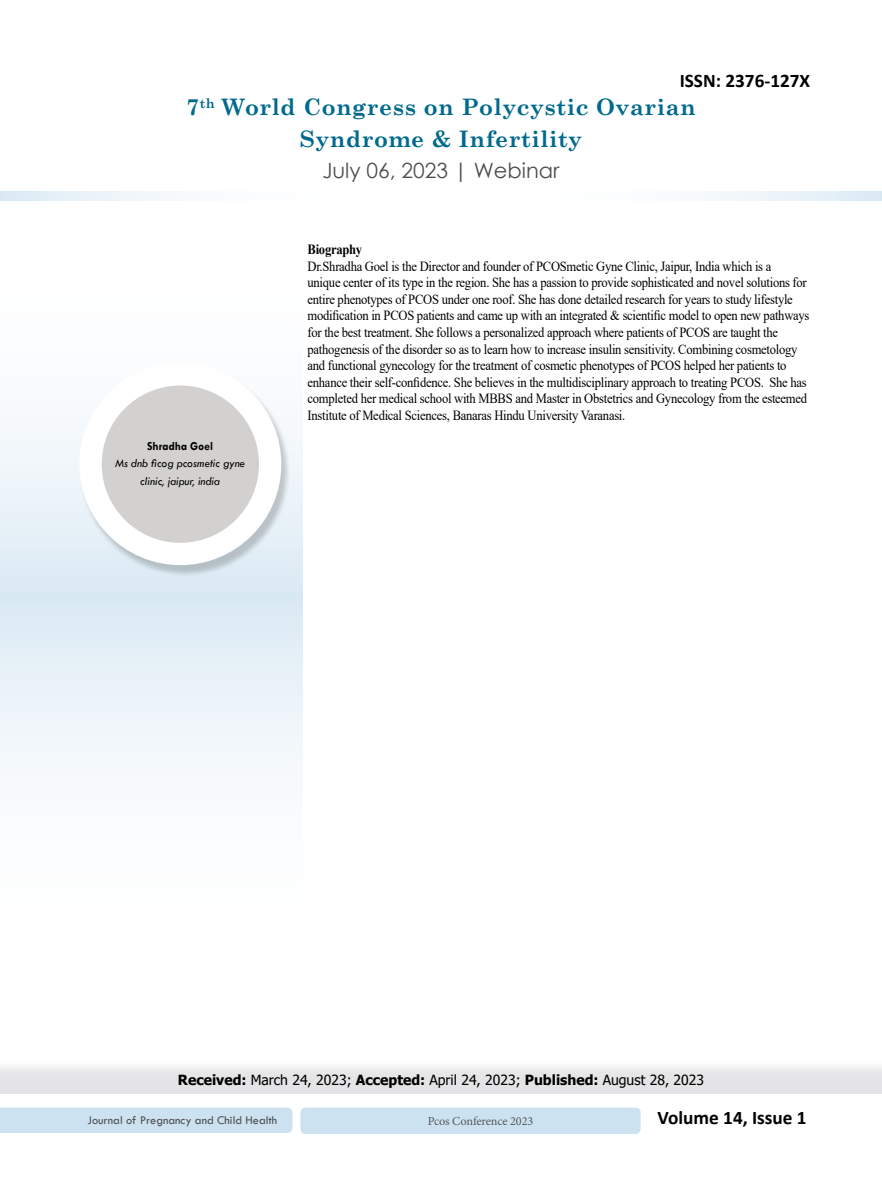
<style>
.page{position:relative;width:882px;height:1197px;background:#fff}
.page>*{position:absolute;margin:0;border:0;box-sizing:border-box;transform-origin:0 0}
.t1{font:700 22.75px/31.5px "Century Schoolbook";letter-spacing:.025em;color:#006a8d;text-align:center}
.t2{font:21px "Century Gothic";color:#4d4d4f}
.t3{font:700 19.25px "Calibri";color:#000}
.t4{font:14px/16.6px "Times New Roman";letter-spacing:-.02em;color:#000;scale:.9 1}
.t5{font:14px "Tahoma";color:#000}
.t6{font:700 14px "Times New Roman";letter-spacing:-.02em;color:#000;scale:.9 1}
.t7{font:italic 12.25px/17.5px "Tw Cen";color:#000;text-align:center;scale:.95 1}
.t8{font:12.25px "Tw Cen";color:#4d4d4f}
.t9{font:12.25px "Minion Pro";letter-spacing:-.01em;color:#58595b}
.t10{font:700 12.25px "Tw Cen";color:#000;scale:.95 1}
.s1{font-weight:700}
</style>
<div class="page">
<div style="left:0;top:1108px;width:292px;height:25px;background:#cce2f0"></div>
<div style="left:301px;top:1108px;width:340px;height:26px;background:#cce2f0;border-radius:5px"></div>
<svg style="left:0;top:192px;width:882px;height:9px"></svg>
<div style="left:0;top:597px;width:302px;height:393px;background:linear-gradient(to bottom,#e1edf6,#fff)"></div>
<div style="left:0;top:205px;width:302px;height:392px;background:linear-gradient(to bottom,#fff,#e1eef6)"></div>
<div style="left:79px;top:365px;width:212px;height:212px;background:#000;opacity:.2"></div>
<div style="left:79px;top:363px;width:202px;height:202px;background:#fff;border-radius:50%"></div>
<div style="left:102px;top:386px;width:157px;height:157px;background:#d2d1cf;border-radius:50%"></div>
<div style="left:0;top:1063px;width:882px;height:31px;background:#e4e4e6"></div>
<h3 class="t3" style="left:680px;top:67px;width:132px">ISSN: 2376-127X</h3>
<h1 class="t1" style="left:186px;top:90px;width:511px">7<sup>th</sup> World Congress on Polycystic Ovarian<br>Syndrome &amp; Infertility</h1>
<h2 class="t2" style="left:322px;top:156px;width:239px">July 06, 2023 | Webinar</h2>
<p class="t10" style="left:147px;top:439px;width:71px">Shradha Goel</p>
<p class="t7" style="left:115px;top:455px;width:138px">Ms dnb ficog pcosmetic gyne clinic, jaipur, india</p>
<p class="t6" style="left:308px;top:239px;width:62px">Biography</p>
<p class="t4" style="left:308px;top:257px;width:559px">Dr.Shradha Goel is the Director and founder of PCOSmetic Gyne Clinic, Jaipur, India which is a<br>unique center of its type in the region. She has a passion to provide sophisticated and novel solutions for entire phenotypes of PCOS under one roof. She has done detailed research for years to study lifestyle modification in PCOS patients and came up with an integrated &amp; scientific model to open new pathways for the best treatment. She follows a personalized approach where patients of PCOS are taught the pathogenesis of the disorder so as to learn how to increase insulin sensitivity. Combining cosmetology and functional gynecology for the treatment of cosmetic phenotypes of PCOS helped her patients to enhance their self-confidence. She believes in the multidisciplinary approach to treating PCOS. She has completed her medical school with MBBS and Master in Obstetrics and Gynecology from the esteemed Institute of Medical Sciences, Banaras Hindu University Varanasi.</p>
<p class="t5" style="left:178px;top:1070px;width:528px"><span class="s1">Received:</span> March 24, 2023; <span class="s1">Accepted:</span> April 24, 2023; <span class="s1">Published:</span> August 28, 2023</p>
<p class="t8" style="left:88px;top:1112px;width:191px">Journal of Pregnancy and Child Health</p>
<p class="t9" style="left:428px;top:1113px;width:107px">Pcos Conference 2023</p>
<h3 class="t3" style="left:658px;top:1104px;width:151px">Volume 14, Issue 1</h3>
</div>
